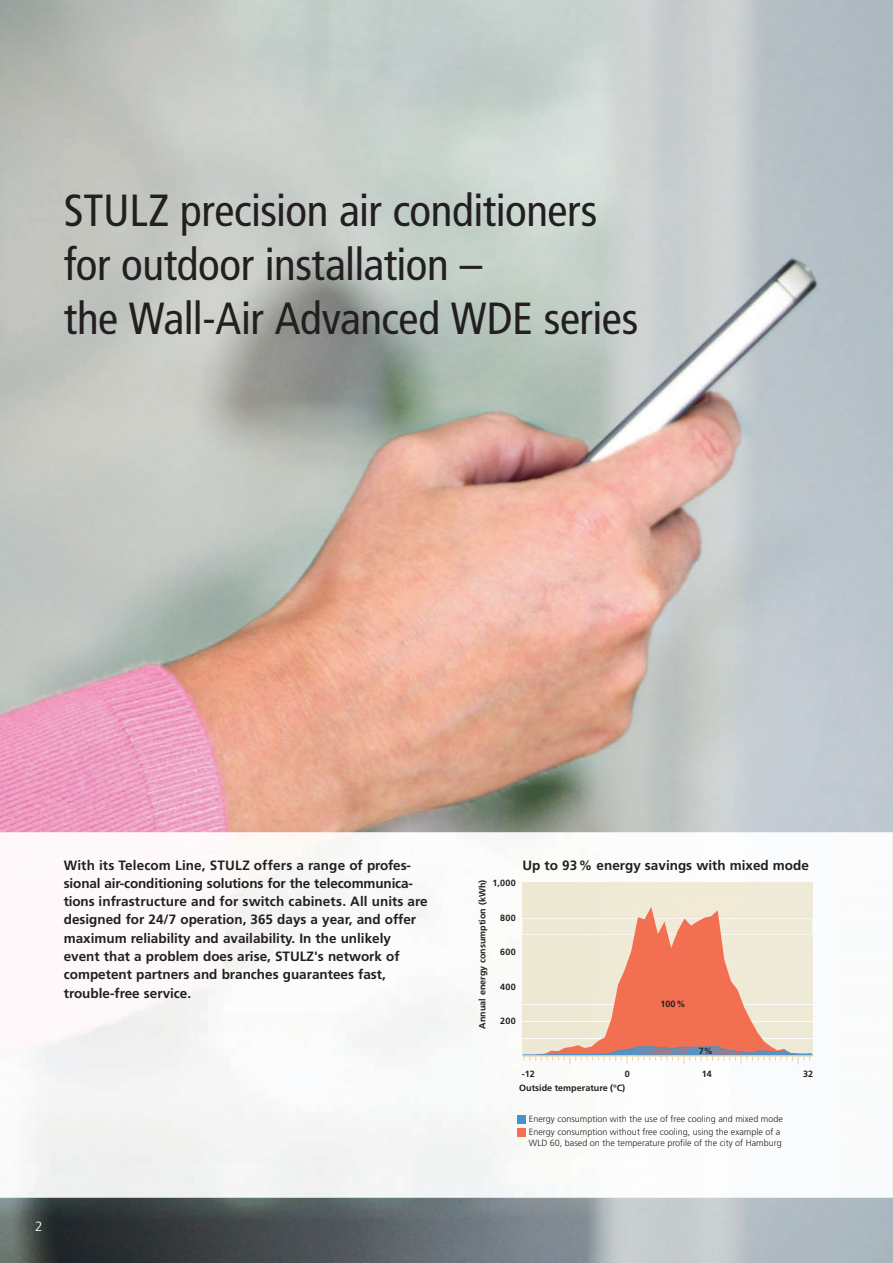
<style>
.page{position:relative;width:893px;height:1263px;background:#fff}
.page>*{position:absolute;margin:0;border:0;box-sizing:border-box;transform-origin:0 0}
.t1{font:condensed 45px/54px "Frutiger";letter-spacing:-.01em;color:#231f20}
.t2{font:700 13.5px/18.3px "Frutiger";color:#231f20}
.t3{font:300 13.5px "Frutiger";color:#fff}
.t4{font:300 9px/12.9px "Frutiger";color:#231f20}
.t5{font:700 9px "Frutiger";color:#231f20}
</style>
<div class="page">
<img style="left:0;top:0;width:893px;height:1263px">
<img style="left:0;top:832px;width:893px;height:365px">
<div style="left:517px;top:1129px;width:8px;height:8px;background:#f36f51"></div>
<div style="left:517px;top:1115px;width:8px;height:8px;background:#4194d0"></div>
<div style="left:522px;top:883px;width:290px;height:24px;background:#efead6"></div>
<svg style="left:522px;top:907px;width:291px;height:157px;background:#ecbea9"></svg>
<h1 class="t1" style="left:64px;top:187px;width:576px">STULZ precision air conditioners for outdoor installation –<br>the Wall-Air Advanced WDE series</h1>
<p class="t2" style="left:64px;top:857px;width:365px">With its Telecom Line, STULZ offers a range of profes&shy;sional air-conditioning solutions for the telecommunica&shy;tions infrastructure and for switch cabinets. All units are designed for 24/7 operation, 365 days a year, and offer maximum reliability and availability. In the unlikely event that a problem does arise, STULZ's network of competent partners and branches guarantees fast, trouble-free service.</p>
<p class="t3" style="left:35px;top:1221px;width:9px">2</p>
<p class="t2" style="left:522px;top:857px;width:288px">Up to 93 % energy savings with mixed mode</p>
<p class="t5" style="left:492px;top:879px;width:25px">1,000</p>
<p class="t5" style="left:500px;top:914px;width:17px">800</p>
<p class="t5" style="left:500px;top:948px;width:17px">600</p>
<p class="t5" style="left:500px;top:983px;width:17px">400</p>
<p class="t5" style="left:500px;top:1017px;width:17px">200</p>
<p class="t5" style="left:479px;top:1028px;width:150px;rotate:-90deg">Annual energy consumption (kWh)</p>
<p class="t5" style="left:661px;top:1000px;width:26px">100%</p>
<p class="t5" style="left:699px;top:1047px;width:16px">7%</p>
<p class="t5" style="left:522px;top:1070px;width:15px">-12</p>
<p class="t5" style="left:625px;top:1070px;width:7px">0</p>
<p class="t5" style="left:702px;top:1070px;width:12px">14</p>
<p class="t5" style="left:803px;top:1070px;width:12px">32</p>
<p class="t5" style="left:519px;top:1084px;width:107px">Outside temperature (°C)</p>
<p class="t4" style="left:529px;top:1113px;width:255px">Energy consumption with the use of free cooling and mixed mode<br>Energy consumption without free cooling, using the example of a</p>
<p class="t4" style="left:529px;top:1137px;width:254px">WLD 60, based on the temperature profile of the city of Hamburg</p>
</div>
